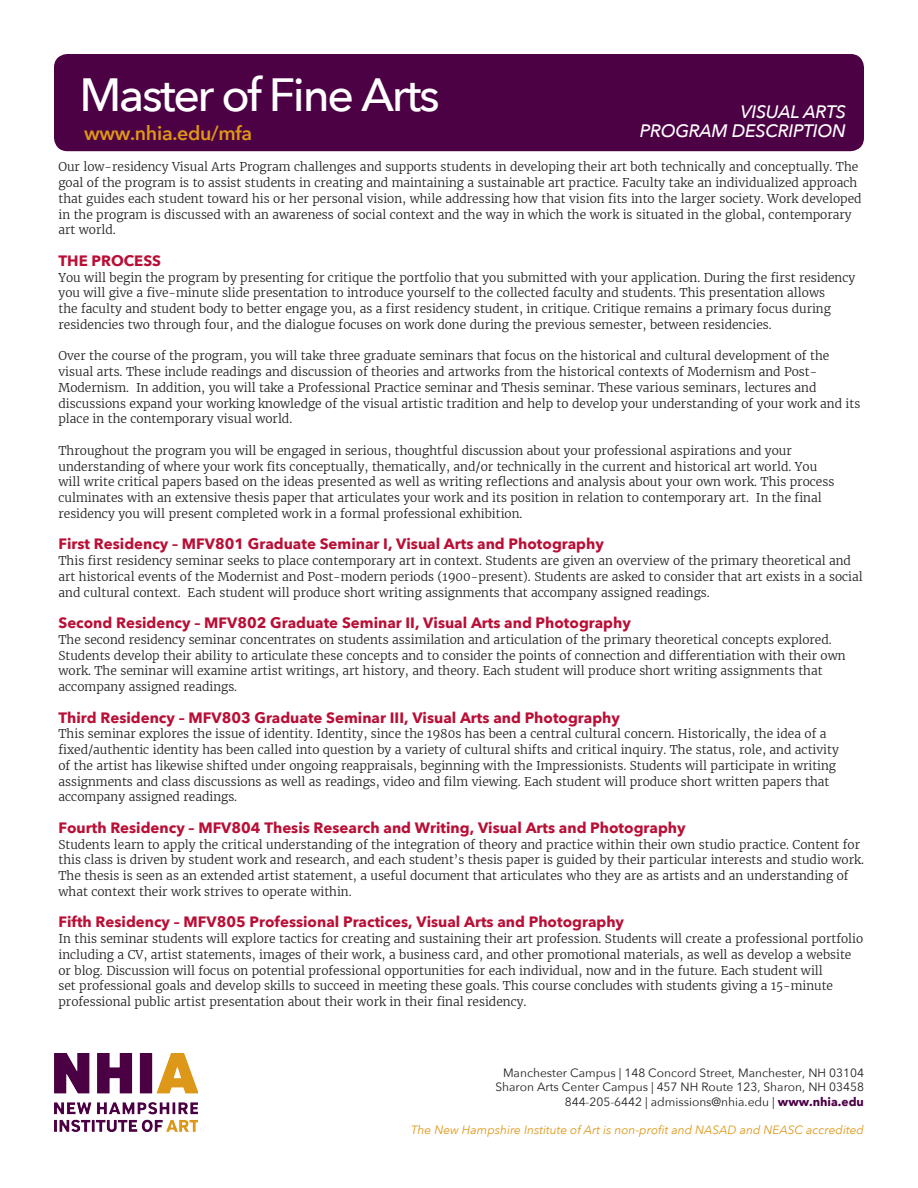
<style>
.page{position:relative;width:918px;height:1188px;background:#fff}
.page>*{position:absolute;margin:0;border:0;box-sizing:border-box;transform-origin:0 0}
.t1{font:500 46.5px "Avenir Next";letter-spacing:-.05em;color:#fff}
.t2{font:600 19.5px "Avenir Next";letter-spacing:-.015em;color:#df9717}
.t3{font:italic 500 18px "Avenir Next";letter-spacing:-.015em;color:#fff}
.SECT-_sidebar{font:700 15px "Avenir Next";color:#b90f36}
.SECT-_sidebar-2{font:300 12px/15.8px "Merriweather";color:#231f20}
.t4{font:12px "Avenir Next";color:#231f20}
.t5{font:italic 12px "Avenir Next";color:#df9717}
.s1{font-weight:700;color:#4c0144}
</style>
<div class="page">
<div style="left:54px;top:54px;width:810px;height:97px;background:#4c0144;border-radius:14px"></div>
<img style="left:54px;top:1054px;width:144px;height:77px">
<p class="t1" style="left:80px;top:55px;width:362px">Master of Fine Arts</p>
<p class="t3" style="left:740px;top:96px;width:107px">VISUAL ARTS</p>
<p class="t2" style="left:84px;top:117px;width:170px">www.nhia.edu/mfa</p>
<p class="t3" style="left:640px;top:116px;width:208px">PROGRAM DESCRIPTION</p>
<p class="SECT-_sidebar-2" style="left:58px;top:159px;width:805px">Our low-residency Visual Arts Program challenges and supports students in developing their art both technically and conceptually. The goal of the program is to assist students in creating and maintaining a sustainable art practice. Faculty take an individualized approach that guides each student toward his or her personal vision, while addressing how that vision fits into the larger society. Work developed in the program is discussed with an awareness of social context and the way in which the work is situated in the global, contemporary art world.</p>
<p class="SECT-_sidebar" style="left:58px;top:248px;width:104px">THE PROCESS</p>
<p class="SECT-_sidebar-2" style="left:58px;top:269px;width:798px">You will begin the program by presenting for critique the portfolio that you submitted with your application. During the first residency you will give a five-minute slide presentation to introduce yourself to the collected faculty and students. This presentation allows<br>the faculty and student body to better engage you, as a first residency student, in critique. Critique remains a primary focus during residencies two through four, and the dialogue focuses on work done during the previous semester, between residencies.</p>
<p class="SECT-_sidebar-2" style="left:58px;top:348px;width:803px">Over the course of the program, you will take three graduate seminars that focus on the historical and cultural development of the visual arts. These include readings and discussion of theories and artworks from the historical contexts of Modernism and Post-Modernism. In addition, you will take a Professional Practice seminar and Thesis seminar. These various seminars, lectures and discussions expand your working knowledge of the visual artistic tradition and help to develop your understanding of your work and its place in the contemporary visual world.</p>
<p class="SECT-_sidebar-2" style="left:58px;top:443px;width:777px">Throughout the program you will be engaged in serious, thoughtful discussion about your professional aspirations and your understanding of where your work fits conceptually, thematically, and/or technically in the current and historical art world. You will write critical papers based on the ideas presented as well as writing reflections and analysis about your own work. This process culminates with an extensive thesis paper that articulates your work and its position in relation to contemporary art. In the final residency you will present completed work in a formal professional exhibition.</p>
<p class="SECT-_sidebar" style="left:58px;top:531px;width:547px">First Residency – MFV801 Graduate Seminar I, Visual Arts and Photography</p>
<p class="SECT-_sidebar-2" style="left:58px;top:553px;width:806px">This first residency seminar seeks to place contemporary art in context. Students are given an overview of the primary theoretical and art historical events of the Modernist and Post-modern periods (1900-present). Students are asked to consider that art exists in a social and cultural context. Each student will produce short writing assignments that accompany assigned readings.</p>
<p class="SECT-_sidebar" style="left:58px;top:610px;width:574px">Second Residency – MFV802 Graduate Seminar II, Visual Arts and Photography</p>
<p class="SECT-_sidebar-2" style="left:58px;top:632px;width:789px">The second residency seminar concentrates on students assimilation and articulation of the primary theoretical concepts explored.<br>Students develop their ability to articulate these concepts and to consider the points of connection and differentiation with their own work. The seminar will examine artist writings, art history, and theory. Each student will produce short writing assignments that accompany assigned readings.</p>
<p class="SECT-_sidebar" style="left:58px;top:704px;width:563px">Third Residency – MFV803 Graduate Seminar III, Visual Arts and Photography</p>
<p class="SECT-_sidebar-2" style="left:58px;top:726px;width:782px">This seminar explores the issue of identity. Identity, since the 1980s has been a central cultural concern. Historically, the idea of a fixed/authentic identity has been called into question by a variety of cultural shifts and critical inquiry. The status, role, and activity of the artist has likewise shifted under ongoing reappraisals, beginning with the Impressionists. Students will participate in writing assignments and class discussions as well as readings, video and film viewing. Each student will produce short written papers that accompany assigned readings.</p>
<p class="SECT-_sidebar" style="left:58px;top:815px;width:629px">Fourth Residency – MFV804 Thesis Research and Writing, Visual Arts and Photography</p>
<p class="SECT-_sidebar-2" style="left:58px;top:836px;width:807px">Students learn to apply the critical understanding of the integration of theory and practice within their own studio practice. Content for this class is driven by student work and research, and each student’s thesis paper is guided by their particular interests and studio work.<br>The thesis is seen as an extended artist statement, a useful document that articulates who they are as artists and an understanding of what context their work strives to operate within.</p>
<p class="SECT-_sidebar" style="left:58px;top:909px;width:567px">Fifth Residency – MFV805 Professional Practices, Visual Arts and Photography</p>
<p class="SECT-_sidebar-2" style="left:58px;top:931px;width:806px">In this seminar students will explore tactics for creating and sustaining their art profession. Students will create a professional portfolio including a CV, artist statements, images of their work, a business card, and other promotional materials, as well as develop a website or blog. Discussion will focus on potential professional opportunities for each individual, now and in the future. Each student will<br>set professional goals and develop skills to succeed in meeting these goals. This course concludes with students giving a 15-minute professional public artist presentation about their work in their final residency.</p>
<p class="t4" style="left:503px;top:1062px;width:362px">Manchester Campus | 148 Concord Street, Manchester, NH 03104</p>
<p class="t4" style="left:495px;top:1077px;width:370px">Sharon Arts Center Campus | 457 NH Route 123, Sharon, NH 03458</p>
<p class="t4" style="left:565px;top:1091px;width:301px">844-205-6442 | admissions@nhia.edu | <span class="s1">www.nhia.edu</span></p>
<p class="t5" style="left:411px;top:1120px;width:454px">The New Hampshire Institute of Art is non-profit and NASAD and NEASC accredited</p>
</div>
